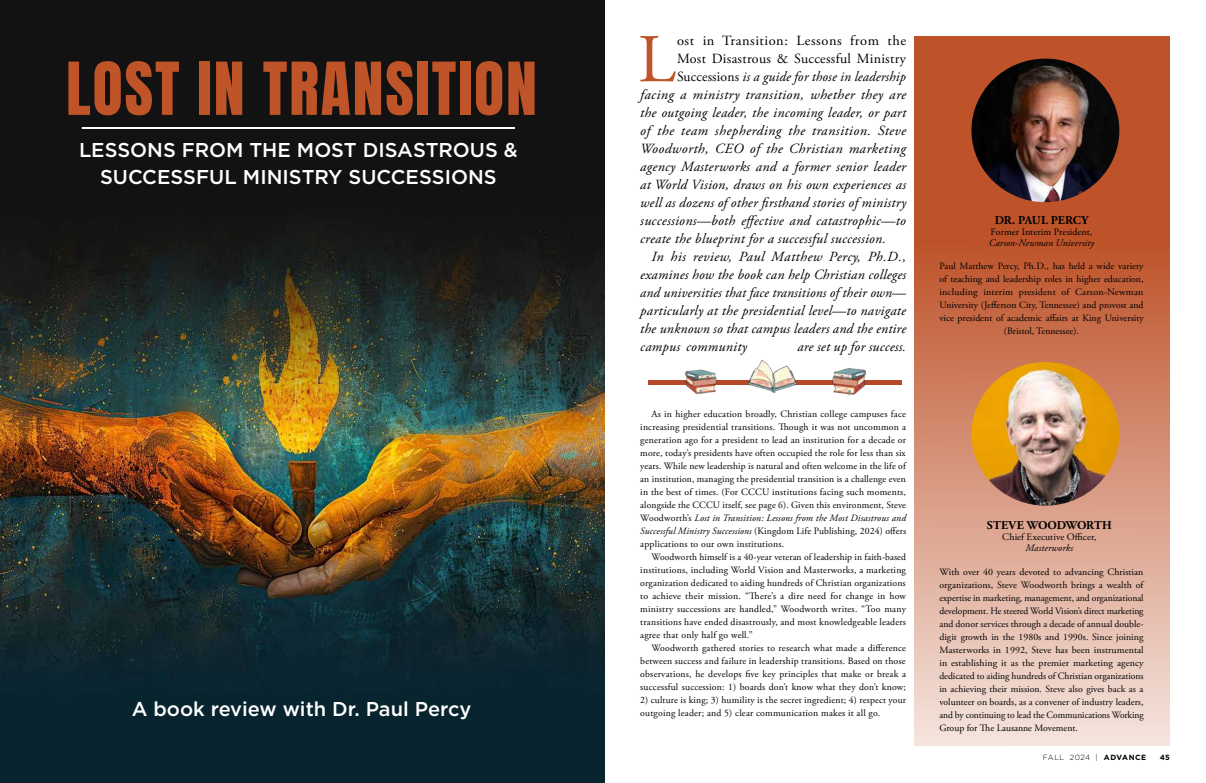
<style>
.page{position:relative;width:1206px;height:783px;background:#fff}
.page>*{position:absolute;margin:0;border:0;box-sizing:border-box;transform-origin:0 0}
.t1{font:68.3px "Adobe Garamond Pro";color:#bf5429}
.t2{font:62px "Anton";letter-spacing:.03em;color:#bf5429}
.t3{font:500 20px/27px "Gotham";color:#fff;text-align:center}
.t4{font:italic 14px "Adobe Garamond Pro";letter-spacing:.02em;color:#000}
.t5{font:14px "Adobe Garamond Pro";letter-spacing:.02em;color:#000}
.t6{font:700 12px "Adobe Garamond Pro";letter-spacing:-.015em;color:#000}
.t7{font:10px "Adobe Garamond Pro";color:#000}
.t8{font:italic 10px "Adobe Garamond Pro";letter-spacing:.01em;color:#000}
.t9{font:9.8px/13px "Adobe Garamond Pro";letter-spacing:.015em;color:#000;text-align:justify}
.t10{font:300 7.5px "Gotham";letter-spacing:.065em;color:#000}
.t11{font:700 7.5px "Gotham";color:#000}
.s1{font-style:normal}
.s2{font-style:italic}
.s3{font-weight:700}
</style>
<div class="page">
<div style="left:648px;top:380px;width:254px;height:5px;background:#b5492a"></div>
<svg style="left:914px;top:37px;width:256px;height:709px"></svg>
<img style="left:971px;top:59px;width:148px;height:143px">
<img style="left:971px;top:362px;width:148px;height:144px">
<img style="left:686px;top:369px;width:31px;height:25px">
<img style="left:832px;top:368px;width:34px;height:27px">
<img style="left:747px;top:359px;width:50px;height:35px">
<img style="left:0;top:0;width:604px;height:783px">
<hr style="left:82px;top:127px;width:433px;height:2px;background:#fff">
<h2 class="t2" style="left:66px;top:57px;width:472px">LOST IN TRANSITION</h2>
<h3 class="t3" style="left:79px;top:136px;width:440px">LESSONS FROM THE MOST DISASTROUS &amp;<br>SUCCESSFUL MINISTRY SUCCESSIONS</h3>
<h3 class="t3" style="left:132px;top:696px;width:341px">A book review with Dr. Paul Percy</h3>
<h1 class="t1" style="left:638px;top:19px;width:39px">L</h1>
<h3 class="t5" style="left:677px;top:32px;width:230px">ost in Transition: Lessons from the</h3>
<h3 class="t5" style="left:677px;top:50px;width:230px">Most Disastrous &amp; Successful Ministry</h3>
<h3 class="t4" style="left:677px;top:68px;width:230px"><span class="s1">Successions</span> is a guide for those in leadership</h3>
<h3 class="t4" style="left:640px;top:86px;width:267px">facing a ministry transition, whether they are</h3>
<h3 class="t4" style="left:640px;top:104px;width:267px">the outgoing leader, the incoming leader, or part</h3>
<h3 class="t4" style="left:640px;top:122px;width:267px">of the team shepherding the transition. Steve</h3>
<h3 class="t4" style="left:640px;top:140px;width:267px">Woodworth, CEO of the Christian marketing</h3>
<h3 class="t4" style="left:640px;top:158px;width:267px">agency Masterworks and a former senior leader</h3>
<h3 class="t4" style="left:640px;top:176px;width:267px">at World Vision, draws on his own experiences as</h3>
<h3 class="t4" style="left:640px;top:194px;width:267px">well as dozens of other firsthand stories of ministry</h3>
<h3 class="t4" style="left:640px;top:212px;width:267px">successions—both effective and catastrophic—to</h3>
<h3 class="t4" style="left:640px;top:230px;width:247px">create the blueprint for a successful succession.</h3>
<h3 class="t4" style="left:652px;top:248px;width:256px">In his review, Paul Matthew Percy, Ph.D.,</h3>
<h3 class="t4" style="left:640px;top:266px;width:267px">examines how the book can help Christian colleges</h3>
<h3 class="t4" style="left:640px;top:284px;width:267px">and universities that face transitions of their own—</h3>
<h3 class="t4" style="left:640px;top:302px;width:267px">particularly at the presidential level—to navigate</h3>
<h3 class="t4" style="left:640px;top:320px;width:267px">the unknown so that campus leaders and the entire</h3>
<h3 class="t4" style="left:640px;top:338px;width:108px">campus community</h3>
<h3 class="t4" style="left:797px;top:338px;width:110px">are set up for success.</h3>
<p class="t9" style="left:640px;top:408px;width:267px;text-indent:11px">As in higher education broadly, Christian college campuses face increasing presidential transitions. Though it was not uncommon a generation ago for a president to lead an institution for a decade or more, today’s presidents have often occupied the role for less than six years. While new leadership is natural and often welcome in the life of an institution, managing the presidential transition is a challenge even in the best of times. (For CCCU institutions facing such moments, alongside the CCCU itself, see page 6). Given this environment, Steve Woodworth’s <span class="s2">Lost in Transition: Lessons from the Most Disastrous and Successful Ministry Successions</span> (Kingdom Life Publishing, 2024) offers applications to our own institutions.</p>
<p class="t9" style="left:640px;top:551px;width:267px;text-indent:11px">Woodworth himself is a 40-year veteran of leadership in faith-based institutions, including World Vision and Masterworks, a marketing organization dedicated to aiding hundreds of Christian organizations to achieve their mission. “There’s a dire need for change in how ministry successions are handled,” Woodworth writes. “Too many transitions have ended disastrously, and most knowledgeable leaders agree that only half go well.”</p>
<p class="t9" style="left:640px;top:642px;width:267px;text-indent:11px">Woodworth gathered stories to research what made a difference between success and failure in leadership transitions. Based on those observations, he develops five key principles that make or break a successful succession: 1) boards don’t know what they don’t know;</p>
<p class="t9" style="left:640px;top:694px;width:267px">2) culture is king; 3) humility is the secret ingredient; 4) respect your outgoing leader; and 5) clear communication makes it all go.</p>
<p class="t6" style="left:995px;top:213px;width:95px">DR. PAUL PERCY</p>
<p class="t7" style="left:991px;top:226px;width:103px">Former Interim President,</p>
<p class="t8" style="left:989px;top:237px;width:107px">Carson-Newman University</p>
<p class="t9" style="left:939px;top:260px;width:206px;text-align:center">Paul Matthew Percy, Ph.D., has held a wide variety of teaching and leadership roles in higher education, including interim president of Carson-Newman University (Jefferson City, Tennessee) and provost and vice president of academic affairs at King University (Bristol, Tennessee).</p>
<p class="t6" style="left:987px;top:518px;width:126px">STEVE WOODWORTH</p>
<p class="t7" style="left:1002px;top:531px;width:96px">Chief Executive Officer,</p>
<p class="t8" style="left:1026px;top:542px;width:49px">Masterworks</p>
<p class="t9" style="left:939px;top:566px;width:206px">With over 40 years devoted to advancing Christian organizations, Steve Woodworth brings a wealth of expertise in marketing, management, and organizational development. He steered World Vision’s direct marketing and donor services through a decade of annual double&shy;digit growth in the 1980s and 1990s. Since joining Masterworks in 1992, Steve has been instrumental in establishing it as the premier marketing agency dedicated to aiding hundreds of Christian organizations in achieving their mission. Steve also gives back as a volunteer on boards, as a convener of industry leaders, and by continuing to lead the Communications Working Group for The Lausanne Movement.</p>
<p class="t10" style="left:1043px;top:753px;width:105px">FALL 2024 | <span class="s3">ADVANCE</span></p>
<p class="t11" style="left:1160px;top:753px;width:12px">45</p>
</div>
